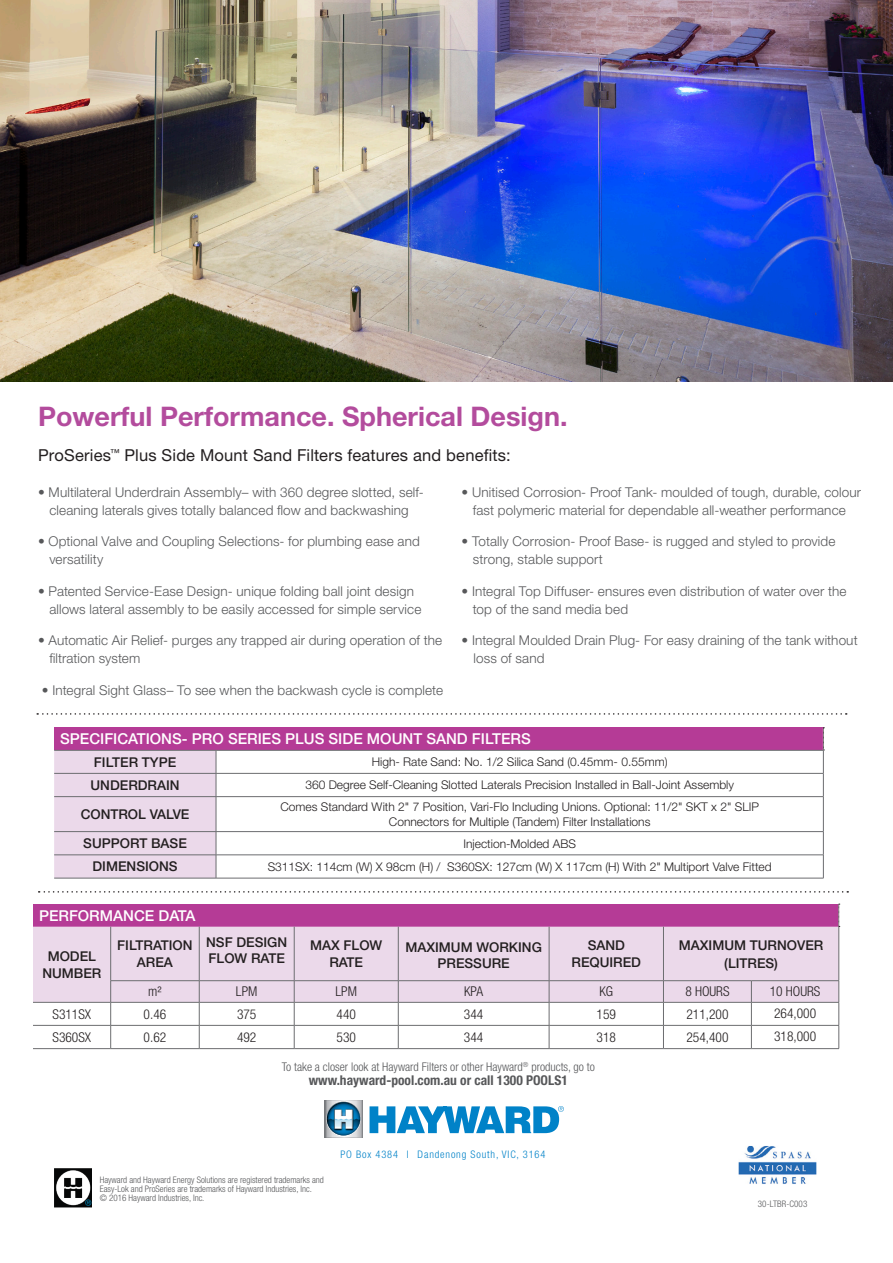
<style>
.page{position:relative;width:893px;height:1263px;background:#fff}
.page>*{position:absolute;margin:0;border:0;box-sizing:border-box;transform-origin:0 0}
.body_copy{font:700 27px "Helvetica Neue LT Std";color:#b34c9d}
.t1{font:16.5px "Helvetica Neue LT Std";letter-spacing:.01em;color:#231f20}
.t2{font:500 15px "Helvetica Neue LT Std";color:#fff}
.t3{font:300 13.5px/18px "Helvetica Neue LT Std";letter-spacing:.01em;color:#57585a}
.t4{font:500 13.5px/16.2px "Helvetica Neue LT Std";color:#231f20;text-align:center}
.t5{font:300 condensed 13.5px "Helvetica Neue LT Std";color:#231f20}
.t6{font:700 condensed 13.5px "Helvetica Neue LT Std";color:#57585a}
.t7{font:300 12px "Helvetica Neue LT Std";color:#231f20}
.t8{font:300 condensed 12px "Helvetica Neue LT Std";color:#57585a}
.t9{font:300 condensed 10.5px "Helvetica Neue LT Std";letter-spacing:.08em;color:#0082c8}
.t10{font:300 condensed 9px/9px "Helvetica Neue LT Std";color:#57585a}
</style>
<div class="page">
<svg style="left:39px;top:891px;width:809px;height:2px"></svg>
<img style="left:324px;top:1100px;width:48px;height:38px">
<svg style="left:325px;top:1100px;width:38px;height:1px"></svg>
<svg style="left:327px;top:1102px;width:33px;height:33px"></svg>
<svg style="left:325px;top:1109px;width:38px;height:29px"></svg>
<svg style="left:370px;top:1106px;width:194px;height:27px"></svg>
<img style="left:54px;top:1168px;width:38px;height:40px">
<img style="left:738px;top:1146px;width:79px;height:38px">
<div style="left:33px;top:904px;width:806px;height:23px;background:#b53b96"></div>
<div style="left:33px;top:927px;width:806px;height:54px;background:#ebd9ea"></div>
<svg style="left:839px;top:904px;width:1px;height:23px"></svg>
<hr style="left:111px;top:1048px;width:88px;height:1px;background:#6c6d70">
<hr style="left:199px;top:1048px;width:95px;height:1px;background:#6c6d70">
<hr style="left:294px;top:1048px;width:104px;height:1px;background:#6c6d70">
<hr style="left:398px;top:1048px;width:151px;height:1px;background:#6c6d70">
<hr style="left:549px;top:1048px;width:114px;height:1px;background:#6c6d70">
<hr style="left:663px;top:1048px;width:88px;height:1px;background:#6c6d70">
<hr style="left:751px;top:1048px;width:88px;height:1px;background:#6c6d70">
<hr style="left:110px;top:980px;width:89px;height:1px;background:#6c6d70">
<hr style="left:199px;top:980px;width:95px;height:1px;background:#6c6d70">
<hr style="left:294px;top:980px;width:104px;height:1px;background:#6c6d70">
<hr style="left:398px;top:980px;width:151px;height:1px;background:#6c6d70">
<hr style="left:549px;top:980px;width:114px;height:1px;background:#6c6d70">
<hr style="left:663px;top:980px;width:88px;height:1px;background:#6c6d70">
<hr style="left:751px;top:980px;width:88px;height:1px;background:#6c6d70">
<hr style="left:33px;top:1048px;width:78px;height:1px;background:#6c6d70">
<hr style="left:110px;top:927px;width:1px;height:53px;background:#6c6d70">
<hr style="left:199px;top:927px;width:1px;height:53px;background:#6c6d70">
<hr style="left:294px;top:927px;width:1px;height:53px;background:#6c6d70">
<hr style="left:398px;top:927px;width:1px;height:53px;background:#6c6d70">
<hr style="left:549px;top:927px;width:1px;height:53px;background:#6c6d70">
<hr style="left:663px;top:927px;width:1px;height:53px;background:#6c6d70">
<hr style="left:839px;top:927px;width:1px;height:53px;background:#6c6d70">
<svg style="left:33px;top:981px;width:807px;height:67px"></svg>
<svg style="left:37px;top:713px;width:810px;height:2px"></svg>
<div style="left:54px;top:728px;width:769px;height:22px;background:#b53b96"></div>
<svg style="left:217px;top:751px;width:606px;height:127px"></svg>
<hr style="left:216px;top:750px;width:608px;height:1px;background:#6c6d70">
<hr style="left:216px;top:773px;width:608px;height:1px;background:#6c6d70">
<hr style="left:216px;top:796px;width:608px;height:1px;background:#6c6d70">
<hr style="left:216px;top:831px;width:608px;height:1px;background:#6c6d70">
<hr style="left:216px;top:854px;width:608px;height:1px;background:#6c6d70">
<hr style="left:216px;top:878px;width:608px;height:1px;background:#6c6d70">
<hr style="left:54px;top:878px;width:162px;height:1px;background:#6c6d70">
<svg style="left:823px;top:727px;width:1px;height:69px"></svg>
<hr style="left:823px;top:797px;width:1px;height:34px;background:#6c6d70">
<svg style="left:54px;top:750px;width:163px;height:128px;background:#e5d4e4"></svg>
<svg style="left:823px;top:832px;width:1px;height:46px"></svg>
<img style="left:0;top:0;width:893px;height:381px">
<p class="body_copy" style="left:38px;top:400px;width:531px">Powerful Performance. Spherical Design.</p>
<p class="t1" style="left:38px;top:445px;width:474px">ProSeries<sup>™</sup> Plus Side Mount Sand Filters features and benefits:</p>
<p class="t3" style="left:38px;top:483px;width:387px;text-align:center">• Multilateral Underdrain Assembly– with 360 degree slotted, self&shy;cleaning laterals gives totally balanced flow and backwashing</p>
<p class="t3" style="left:49px;top:532px;width:372px;text-indent:-11px">• Optional Valve and Coupling Selections- for plumbing ease and versatility</p>
<p class="t3" style="left:49px;top:582px;width:373px;text-indent:-11px">• Patented Service-Ease Design- unique folding ball joint design allows lateral assembly to be easily accessed for simple service</p>
<p class="t3" style="left:49px;top:631px;width:394px;text-indent:-11px">• Automatic Air Relief- purges any trapped air during operation of the filtration system</p>
<p class="t3" style="left:42px;top:681px;width:403px">• Integral Sight Glass– To see when the backwash cycle is complete</p>
<p class="t3" style="left:462px;top:483px;width:401px;text-align:center">• Unitised Corrosion- Proof Tank- moulded of tough, durable, colour fast polymeric material for dependable all-weather performance</p>
<p class="t3" style="left:473px;top:532px;width:364px;text-indent:-11px">• Totally Corrosion- Proof Base- is rugged and styled to provide strong, stable support</p>
<p class="t3" style="left:473px;top:582px;width:375px;text-indent:-11px">• Integral Top Diffuser- ensures even distribution of water over the top of the sand media bed</p>
<p class="t3" style="left:474px;top:631px;width:386px;text-indent:-12px">• Integral Moulded Drain Plug- For easy draining of the tank without loss of sand</p>
<p class="t2" style="left:60px;top:730px;width:472px">SPECIFICATIONS- PRO SERIES PLUS SIDE MOUNT SAND FILTERS</p>
<p class="t4" style="left:94px;top:754px;width:84px">FILTER TYPE</p>
<p class="t7" style="left:372px;top:754px;width:297px">High- Rate Sand: No. 1/2 Silica Sand (0.45mm- 0.55mm)</p>
<p class="t4" style="left:91px;top:777px;width:91px">UNDERDRAIN</p>
<p class="t7" style="left:305px;top:778px;width:430px">360 Degree Self-Cleaning Slotted Laterals Precision Installed in Ball-Joint Assembly</p>
<p class="t4" style="left:81px;top:806px;width:110px">CONTROL VALVE</p>
<p class="t7" style="left:280px;top:799px;width:480px">Comes Standard With 2" 7 Position, Vari-Flo Including Unions. Optional: 11/2" SKT x 2" SLIP</p>
<p class="t7" style="left:389px;top:814px;width:263px">Connectors for Multiple (Tandem) Filter Installations</p>
<p class="t4" style="left:83px;top:835px;width:105px">SUPPORT BASE</p>
<p class="t7" style="left:463px;top:836px;width:114px">Injection-Molded ABS</p>
<p class="t4" style="left:93px;top:858px;width:87px">DIMENSIONS</p>
<p class="t7" style="left:268px;top:859px;width:506px">S311SX: 114cm (W) X 98cm (H) / S360SX: 127cm (W) X 117cm (H) With 2" Multiport Valve Fitted</p>
<p class="t2" style="left:39px;top:906px;width:158px">PERFORMANCE DATA</p>
<p class="t4" style="left:48px;top:948px;width:50px">MODEL</p>
<p class="t4" style="left:42px;top:965px;width:61px">NUMBER</p>
<p class="t4" style="left:117px;top:936px;width:77px;line-height:17.2px">FILTRATION<br>AREA</p>
<p class="t4" style="left:206px;top:934px;width:82px;text-align:left">NSF DESIGN<br>FLOW RATE</p>
<p class="t4" style="left:310px;top:937px;width:74px">MAX FLOW<br>RATE</p>
<p class="t4" style="left:405px;top:939px;width:138px">MAXIMUM WORKING<br>PRESSURE</p>
<p class="t4" style="left:588px;top:937px;width:39px">SAND</p>
<p class="t4" style="left:571px;top:953px;width:71px">REQUIRED</p>
<p class="t4" style="left:679px;top:937px;width:146px">MAXIMUM TURNOVER</p>
<p class="t4" style="left:724px;top:955px;width:55px">(LITRES)</p>
<p class="t5" style="left:148px;top:984px;width:15px">m²</p>
<p class="t5" style="left:236px;top:984px;width:23px">LPM</p>
<p class="t5" style="left:335px;top:984px;width:23px">LPM</p>
<p class="t5" style="left:464px;top:984px;width:21px">KPA</p>
<p class="t5" style="left:599px;top:984px;width:15px">KG</p>
<p class="t5" style="left:685px;top:984px;width:46px">8 HOURS</p>
<p class="t5" style="left:770px;top:984px;width:52px">10 HOURS</p>
<p class="t5" style="left:53px;top:1006px;width:40px">S311SX</p>
<p class="t5" style="left:144px;top:1006px;width:24px">0.46</p>
<p class="t5" style="left:237px;top:1006px;width:21px">375</p>
<p class="t5" style="left:337px;top:1006px;width:21px">440</p>
<p class="t5" style="left:464px;top:1006px;width:21px">344</p>
<p class="t5" style="left:597px;top:1006px;width:21px">159</p>
<p class="t5" style="left:686px;top:1006px;width:44px">211,200</p>
<p class="t5" style="left:774px;top:1005px;width:44px">264,000</p>
<p class="t5" style="left:53px;top:1029px;width:40px">S360SX</p>
<p class="t5" style="left:144px;top:1029px;width:24px">0.62</p>
<p class="t5" style="left:237px;top:1029px;width:21px">492</p>
<p class="t5" style="left:337px;top:1029px;width:21px">530</p>
<p class="t5" style="left:464px;top:1029px;width:21px">344</p>
<p class="t5" style="left:597px;top:1029px;width:21px">318</p>
<p class="t5" style="left:686px;top:1029px;width:44px">254,400</p>
<p class="t5" style="left:774px;top:1028px;width:44px">318,000</p>
<p class="t8" style="left:282px;top:1060px;width:315px">To take a closer look at Hayward Filters or other Hayward<sup>®</sup> products, go to</p>
<p class="t6" style="left:309px;top:1072px;width:261px">www.hayward-pool.com.au or call 1300 POOLS1</p>
<p class="t10" style="left:100px;top:1175px;width:226px">Hayward and Hayward Energy Solutions are registered trademarks and<br>Easy-Lok and ProSeries are trademarks of Hayward Industries, Inc.<br>© 2016 Hayward Industries, Inc.</p>
<p class="t9" style="left:340px;top:1148px;width:207px">PO Box 4384 I Dandenong South, VIC, 3164</p>
<p class="t10" style="left:758px;top:1199px;width:51px">30-LTBR-C003</p>
</div>
